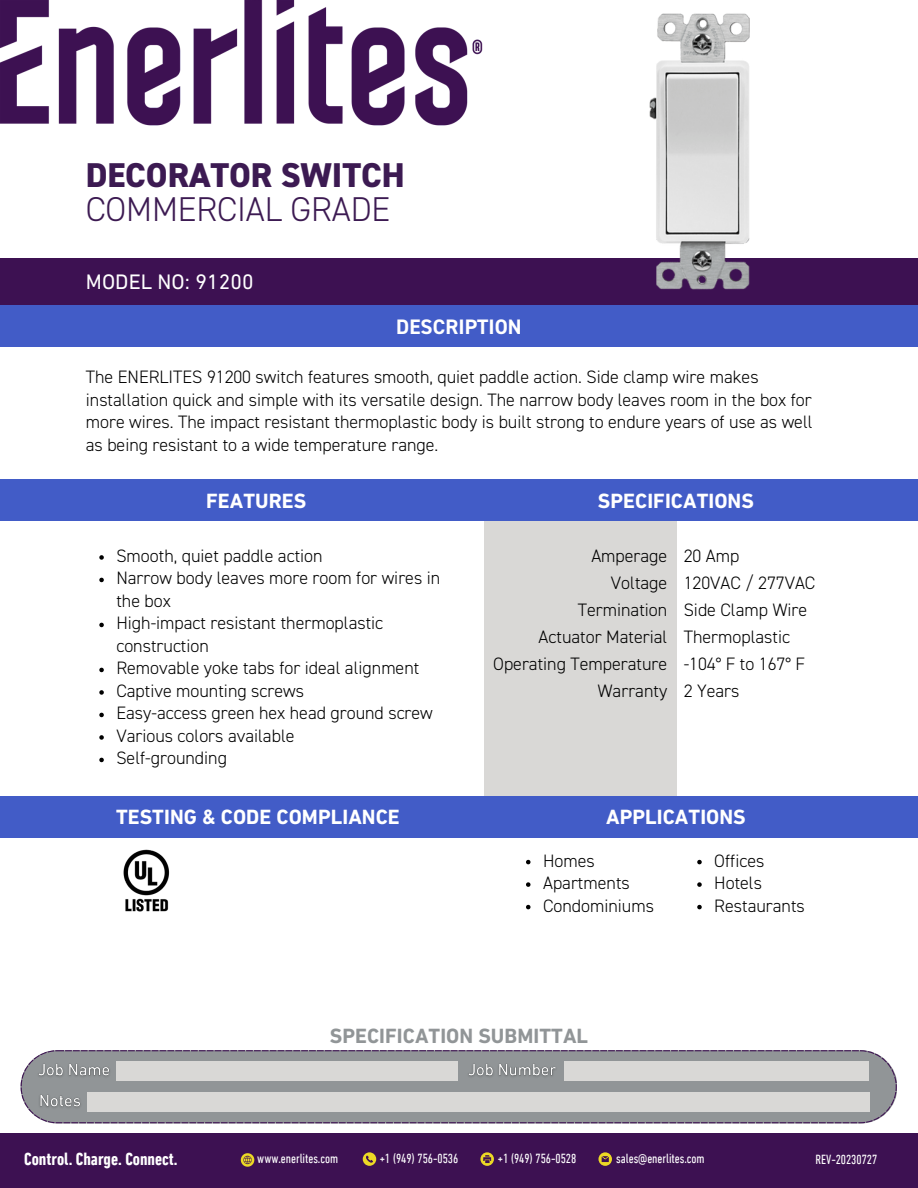
<style>
.page{position:relative;width:918px;height:1188px;background:#fff}
.page>*{position:absolute;margin:0;border:0;box-sizing:border-box;transform-origin:0 0}
.t1{font:800 34.5px "DIN2014";letter-spacing:-.005em;color:#3c1a52}
.t2{font:300 34.5px "DIN2014";letter-spacing:-.005em;color:#3c1a52}
.t3{font:21.3px "DIN Next LT Pro";letter-spacing:.005em;color:#fff}
.t4{font:700 21px "DIN Next LT Pro";letter-spacing:.005em;color:#fff}
.t5{font:700 21px "DIN Next LT Pro";letter-spacing:.005em;color:#919597}
.t6{font:700 21px "DIN2014";letter-spacing:.005em;color:#fff}
.t7{font:300 18px/22.5px "DIN2014";color:#000}
.t8{font:700 condensed 18px "DIN Next LT Pro";color:#fff}
.t9{font:condensed 13.5px "DIN Next LT Pro";letter-spacing:-.005em;color:#fff}
</style>
<div class="page">
<div style="left:0;top:258px;width:918px;height:52px;background:#3d1152"></div>
<div style="left:0;top:305px;width:918px;height:42px;background:#425cc7"></div>
<div style="left:484px;top:517px;width:192px;height:293px;background:#d9d8d6"></div>
<img style="left:0;top:0;width:483px;height:126px">
<div style="left:0;top:479px;width:918px;height:42px;background:#425cc7"></div>
<div style="left:0;top:796px;width:918px;height:42px;background:#425cc7"></div>
<svg style="left:526px;top:860px;width:5px;height:4px"></svg>
<svg style="left:526px;top:882px;width:5px;height:5px"></svg>
<svg style="left:526px;top:905px;width:5px;height:4px"></svg>
<svg style="left:697px;top:860px;width:5px;height:4px"></svg>
<svg style="left:697px;top:882px;width:5px;height:5px"></svg>
<svg style="left:697px;top:905px;width:5px;height:4px"></svg>
<img style="left:649px;top:13px;width:101px;height:277px">
<img style="left:123px;top:850px;width:47px;height:62px">
<svg style="left:99px;top:555px;width:5px;height:5px"></svg>
<svg style="left:99px;top:578px;width:5px;height:4px"></svg>
<svg style="left:99px;top:623px;width:5px;height:4px"></svg>
<svg style="left:99px;top:668px;width:5px;height:4px"></svg>
<svg style="left:99px;top:690px;width:5px;height:5px"></svg>
<svg style="left:99px;top:713px;width:5px;height:4px"></svg>
<svg style="left:99px;top:735px;width:5px;height:5px"></svg>
<svg style="left:99px;top:758px;width:5px;height:4px"></svg>
<div style="left:0;top:1133px;width:918px;height:55px;background:#3d1152"></div>
<svg style="left:21px;top:1050px;width:876px;height:73px;fill:#919597"></svg>
<div style="left:117px;top:1061px;width:341px;height:20px;background:#d9d8d6"></div>
<svg style="left:598px;top:1152px;width:14px;height:14px"></svg>
<svg style="left:241px;top:1153px;width:13px;height:14px"></svg>
<svg style="left:363px;top:1152px;width:13px;height:14px"></svg>
<svg style="left:480px;top:1152px;width:14px;height:14px"></svg>
<img style="left:33px;top:1058px;width:81px;height:28px">
<div style="left:564px;top:1061px;width:305px;height:20px;background:#d9d8d6"></div>
<img style="left:463px;top:1058px;width:99px;height:28px">
<div style="left:87px;top:1093px;width:782px;height:19px;background:#d9d8d6"></div>
<img style="left:34px;top:1089px;width:51px;height:28px">
<p class="t1" style="left:86px;top:161px;width:320px">DECORATOR SWITCH</p>
<p class="t2" style="left:86px;top:194px;width:306px">COMMERCIAL GRADE</p>
<p class="t3" style="left:86px;top:273px;width:169px">MODEL NO: 91200</p>
<p class="t6" style="left:396px;top:318px;width:127px">DESCRIPTION</p>
<p class="t7" style="left:86px;top:367px;width:728px">The ENERLITES 91200 switch features smooth, quiet paddle action. Side clamp wire makes installation quick and simple with its versatile design. The narrow body leaves room in the box for more wires. The impact resistant thermoplastic body is built strong to endure years of use as well as being resistant to a wide temperature range.</p>
<p class="t4" style="left:206px;top:492px;width:102px">FEATURES</p>
<p class="t4" style="left:598px;top:492px;width:158px">SPECIFICATIONS</p>
<p class="t7" style="left:116px;top:546px;width:208px">Smooth, quiet paddle action</p>
<p class="t7" style="left:116px;top:568px;width:325px">Narrow body leaves more room for wires in the box</p>
<p class="t7" style="left:116px;top:613px;width:268px">High-impact resistant thermoplastic construction</p>
<p class="t7" style="left:116px;top:658px;width:304px">Removable yoke tabs for ideal alignment</p>
<p class="t7" style="left:116px;top:681px;width:189px">Captive mounting screws</p>
<p class="t7" style="left:116px;top:703px;width:318px">Easy-access green hex head ground screw</p>
<p class="t7" style="left:116px;top:726px;width:180px">Various colors available</p>
<p class="t7" style="left:116px;top:748px;width:112px">Self-grounding</p>
<p class="t7" style="left:591px;top:546px;width:77px">Amperage</p>
<p class="t7" style="left:611px;top:573px;width:58px">Voltage</p>
<p class="t7" style="left:578px;top:600px;width:91px">Termination</p>
<p class="t7" style="left:539px;top:627px;width:130px">Actuator Material</p>
<p class="t7" style="left:493px;top:654px;width:176px">Operating Temperature</p>
<p class="t7" style="left:598px;top:681px;width:71px">Warranty</p>
<p class="t7" style="left:684px;top:546px;width:57px">20 Amp</p>
<p class="t7" style="left:684px;top:573px;width:133px">120VAC / 277VAC</p>
<p class="t7" style="left:684px;top:600px;width:125px">Side Clamp Wire</p>
<p class="t7" style="left:684px;top:627px;width:108px">Thermoplastic</p>
<p class="t7" style="left:684px;top:654px;width:123px">-104° F to 167° F</p>
<p class="t7" style="left:684px;top:681px;width:57px">2 Years</p>
<p class="t4" style="left:116px;top:809px;width:285px">TESTING &amp; CODE COMPLIANCE</p>
<p class="t4" style="left:606px;top:809px;width:141px">APPLICATIONS</p>
<p class="t7" style="left:543px;top:850px;width:53px">Homes</p>
<p class="t7" style="left:543px;top:873px;width:88px">Apartments</p>
<p class="t7" style="left:543px;top:895px;width:112px">Condominiums</p>
<p class="t7" style="left:714px;top:850px;width:52px">Offices</p>
<p class="t7" style="left:714px;top:873px;width:49px">Hotels</p>
<p class="t7" style="left:714px;top:895px;width:92px">Restaurants</p>
<p class="t5" style="left:330px;top:1027px;width:260px">SPECIFICATION SUBMITTAL</p>
<p class="t8" style="left:24px;top:1151px;width:155px">Control. Charge. Connect.</p>
<p class="t9" style="left:257px;top:1153px;width:82px">www.enerlites.com</p>
<p class="t9" style="left:380px;top:1153px;width:80px">+1 (949) 756-0536</p>
<p class="t9" style="left:498px;top:1153px;width:80px">+1 (949) 756-0528</p>
<p class="t9" style="left:616px;top:1153px;width:90px">sales@enerlites.com</p>
<p class="t9" style="left:816px;top:1154px;width:63px">REV-20230727</p>
</div>
